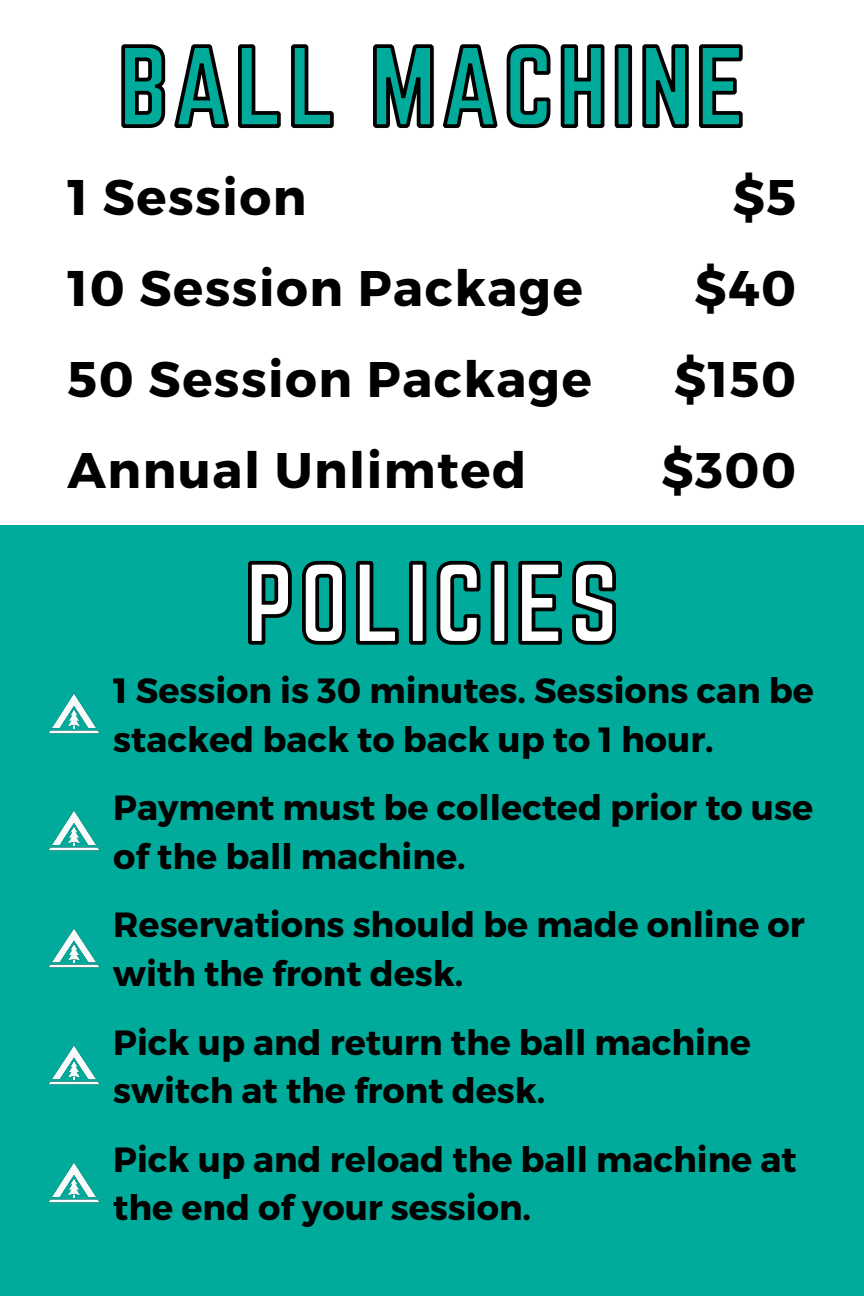
<style>
.page{position:relative;width:864px;height:1296px;background:#fff}
.page>*{position:absolute;margin:0;border:0;box-sizing:border-box;transform-origin:0 0}
.t1{font:100px "Norwester";letter-spacing:.04em;color:#00ab9b}
.t2{font:100px "Norwester";letter-spacing:.04em;color:#fff}
.t3{font:700 50px "Montserrat";letter-spacing:.03em;color:#000}
.t4{font:700 35px/48.8px "Montserrat";color:#000}
</style>
<div class="page">
<div style="left:0;top:525px;width:864px;height:771px;background:#00ab9b"></div>
<svg style="left:121px;top:44px;width:622px;height:84px"></svg>
<svg style="left:248px;top:560px;width:368px;height:85px"></svg>
<img style="left:48px;top:929px;width:51px;height:39px">
<img style="left:48px;top:1046px;width:51px;height:39px">
<img style="left:48px;top:1163px;width:51px;height:39px">
<img style="left:48px;top:811px;width:51px;height:40px">
<img style="left:48px;top:694px;width:51px;height:40px">
<h1 class="t1" style="left:118px;top:26px;width:629px">BALL MACHINE</h1>
<h2 class="t3" style="left:68px;top:164px;width:240px">1 Session</h2>
<h2 class="t3" style="left:733px;top:164px;width:65px">$5</h2>
<h2 class="t3" style="left:68px;top:256px;width:517px">10 Session Package</h2>
<h2 class="t3" style="left:694px;top:256px;width:103px">$40</h2>
<h2 class="t3" style="left:68px;top:347px;width:526px">50 Session Package</h2>
<h2 class="t3" style="left:674px;top:347px;width:124px">$150</h2>
<h2 class="t3" style="left:68px;top:438px;width:460px">Annual Unlimted</h2>
<h2 class="t3" style="left:661px;top:438px;width:136px">$300</h2>
<h1 class="t2" style="left:245px;top:543px;width:376px">POLICIES</h1>
<p class="t4" style="left:113px;top:665px;width:702px">1 Session is 30 minutes. Sessions can be stacked back to back up to 1 hour.</p>
<p class="t4" style="left:113px;top:782px;width:701px">Payment must be collected prior to use of the ball machine.</p>
<p class="t4" style="left:113px;top:899px;width:693px">Reservations should be made online or with the front desk.</p>
<p class="t4" style="left:113px;top:1016px;width:639px">Pick up and return the ball machine switch at the front desk.</p>
<p class="t4" style="left:113px;top:1133px;width:685px">Pick up and reload the ball machine at the end of your session.</p>
</div>
